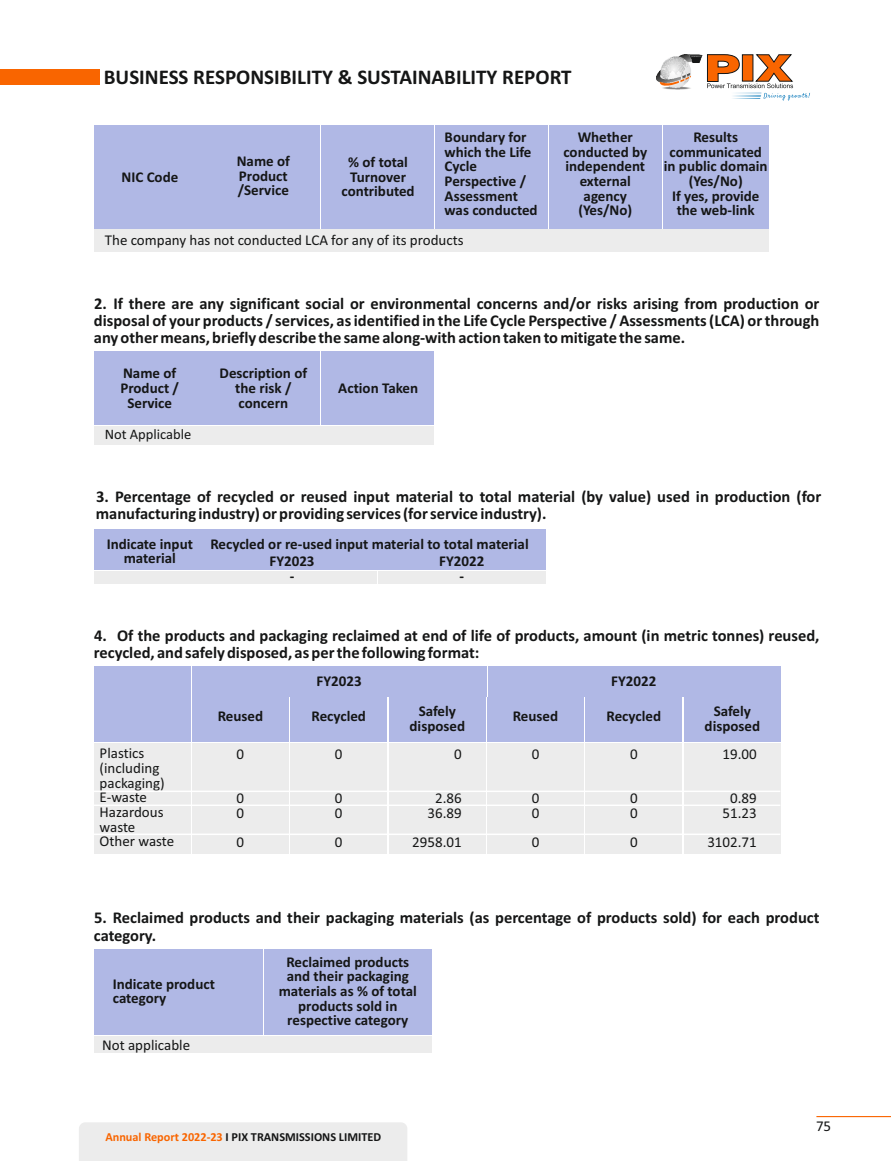
<style>
.page{position:relative;width:891px;height:1161px;background:#fff}
.page>*{position:absolute;margin:0;border:0;box-sizing:border-box;transform-origin:0 0}
.t1{font:700 21px "Calibri";color:#151616}
.t2{font:700 16.5px/17.1px "Calibri";color:#151616}
.t3{font:700 15px/14.7px "Calibri";color:#151616;text-align:center}
.t4{font:15px/14.7px "Calibri";color:#151616}
.t5{font:14.55px "Calibri";color:#151616}
.t6{font:700 12.3px "Calibri";color:#151616}
.s1{color:#f96500}
</style>
<div class="page">
<div style="left:663px;top:125px;width:105px;height:103px;background:#b0b8e5"></div>
<div style="left:549px;top:125px;width:113px;height:103px;background:#b0b8e5"></div>
<div style="left:435px;top:125px;width:113px;height:103px;background:#b0b8e5"></div>
<div style="left:322px;top:125px;width:112px;height:103px;background:#b0b8e5"></div>
<div style="left:208px;top:125px;width:112px;height:103px;background:#b0b8e5"></div>
<div style="left:94px;top:125px;width:112px;height:103px;background:#b0b8e5"></div>
<div style="left:94px;top:230px;width:674px;height:22px;background:#ececec"></div>
<div style="left:322px;top:351px;width:112px;height:73px;background:#b0b8e5"></div>
<div style="left:208px;top:351px;width:112px;height:73px;background:#b0b8e5"></div>
<div style="left:94px;top:351px;width:112px;height:73px;background:#b0b8e5"></div>
<div style="left:94px;top:426px;width:339px;height:18px;background:#ececec"></div>
<div style="left:378px;top:571px;width:168px;height:12px;background:#ececec"></div>
<div style="left:208px;top:571px;width:169px;height:12px;background:#ececec"></div>
<div style="left:208px;top:530px;width:338px;height:40px;background:#b0b8e5"></div>
<div style="left:94px;top:530px;width:112px;height:40px;background:#b0b8e5"></div>
<div style="left:94px;top:571px;width:112px;height:12px;background:#ececec"></div>
<div style="left:94px;top:666px;width:96px;height:30px;background:#b0b8e5"></div>
<div style="left:586px;top:698px;width:96px;height:44px;background:#b0b8e5"></div>
<div style="left:94px;top:698px;width:96px;height:44px;background:#b0b8e5"></div>
<div style="left:192px;top:698px;width:97px;height:44px;background:#b0b8e5"></div>
<div style="left:291px;top:698px;width:96px;height:44px;background:#b0b8e5"></div>
<div style="left:389px;top:698px;width:96px;height:44px;background:#b0b8e5"></div>
<div style="left:487px;top:698px;width:97px;height:44px;background:#b0b8e5"></div>
<div style="left:192px;top:666px;width:294px;height:30px;background:#b0b8e5"></div>
<div style="left:684px;top:698px;width:96px;height:44px;background:#b0b8e5"></div>
<div style="left:488px;top:666px;width:292px;height:30px;background:#b0b8e5"></div>
<div style="left:586px;top:743px;width:96px;height:111px;background:#ececec"></div>
<div style="left:94px;top:743px;width:96px;height:111px;background:#ececec"></div>
<div style="left:192px;top:743px;width:97px;height:111px;background:#ececec"></div>
<div style="left:291px;top:743px;width:96px;height:111px;background:#ececec"></div>
<div style="left:389px;top:743px;width:96px;height:111px;background:#ececec"></div>
<div style="left:487px;top:743px;width:97px;height:111px;background:#ececec"></div>
<div style="left:684px;top:743px;width:96px;height:111px;background:#ececec"></div>
<hr style="left:94px;top:791px;width:686px;height:1px;background:#fff">
<hr style="left:94px;top:805px;width:686px;height:1px;background:#fff">
<hr style="left:94px;top:834px;width:686px;height:1px;background:#fff">
<div style="left:264px;top:949px;width:167px;height:86px;background:#b0b8e5"></div>
<div style="left:94px;top:949px;width:169px;height:86px;background:#b0b8e5"></div>
<div style="left:94px;top:1037px;width:337px;height:16px;background:#ececec"></div>
<img style="left:657px;top:55px;width:46px;height:34px">
<svg style="left:660px;top:76px;width:31px;height:10px"></svg>
<div style="left:0;top:70px;width:100px;height:15px;background:#f96500"></div>
<hr style="left:816px;top:1116px;width:75px;height:1px;background:#f96500">
<svg style="left:707px;top:54px;width:103px;height:46px"></svg>
<div style="left:79px;top:1122px;width:328px;height:39px;background:#ececec"></div>
<p class="t1" style="left:104px;top:69px;width:469px">BUSINESS RESPONSIBILITY &amp; SUSTAINABILITY REPORT</p>
<p class="t3" style="left:445px;top:131px;width:95px;text-align:left">Boundary for which the Life<br>Cycle<br>Perspective /<br>Assessment was conducted</p>
<p class="t3" style="left:664px;top:131px;width:105px">Results communicated in public domain (Yes/No)<br>If yes, provide the web-link</p>
<p class="t4" style="left:105px;top:234px;width:360px">The company has not conducted LCA for any of its products</p>
<p class="t3" style="left:563px;top:131px;width:85px">Whether conducted by independent external agency (Yes/No)</p>
<p class="t3" style="left:237px;top:155px;width:55px;text-align:left">Name of<br>Product /Service</p>
<p class="t3" style="left:342px;top:156px;width:75px">% of total<br>Turnover contributed</p>
<p class="t3" style="left:122px;top:171px;width:58px">NIC Code</p>
<p class="t2" style="left:94px;top:297px;width:727px;text-align:justify">2. If there are any significant social or environmental concerns and/or risks arising from production or disposal of your products / services, as identified in the Life Cycle Perspective / Assessments (LCA) or through any other means, briefly describe the same along-with action taken to mitigate the same.</p>
<p class="t3" style="left:120px;top:367px;width:60px">Name of<br>Product /<br>Service</p>
<p class="t3" style="left:220px;top:367px;width:89px">Description of the risk / concern</p>
<p class="t3" style="left:338px;top:382px;width:81px">Action Taken</p>
<p class="t5" style="left:105px;top:428px;width:88px">Not Applicable</p>
<p class="t2" style="left:96px;top:489px;width:727px">3. Percentage of recycled or reused input material to total material (by value) used in production (for manufacturing industry) or providing services (for service industry).</p>
<p class="t3" style="left:107px;top:538px;width:88px">Indicate input material</p>
<p class="t3" style="left:439px;top:536px;width:91px;line-height:17.4px;text-align:left;text-indent:-229px">Recycled or re-used input material to total material<br>FY2022</p>
<p class="t3" style="left:460px;top:570px;width:6px">-</p>
<p class="t3" style="left:269px;top:555px;width:47px">FY2023 -</p>
<p class="t2" style="left:94px;top:628px;width:727px">4. Of the products and packaging reclaimed at end of life of products, amount (in metric tonnes) reused, recycled, and safely disposed, as per the following format:</p>
<p class="t3" style="left:317px;top:675px;width:47px">FY2023</p>
<p class="t3" style="left:611px;top:675px;width:47px">FY2022</p>
<p class="t3" style="left:218px;top:709px;width:47px">Reused</p>
<p class="t3" style="left:311px;top:709px;width:56px">Recycled</p>
<p class="t3" style="left:410px;top:705px;width:57px">Safely disposed</p>
<p class="t3" style="left:705px;top:705px;width:57px">Safely disposed</p>
<p class="t3" style="left:513px;top:709px;width:47px">Reused</p>
<p class="t3" style="left:606px;top:709px;width:56px">Recycled</p>
<p class="t4" style="left:100px;top:747px;width:76px">Plastics (including packaging)<br>E-waste<br>Hazardous waste<br>Other waste</p>
<p class="t4" style="left:237px;top:748px;width:9px">0</p>
<p class="t4" style="left:237px;top:792px;width:9px">0<br>0</p>
<p class="t4" style="left:237px;top:836px;width:9px">0</p>
<p class="t4" style="left:335px;top:748px;width:9px">0</p>
<p class="t4" style="left:335px;top:792px;width:9px">0<br>0</p>
<p class="t4" style="left:335px;top:836px;width:9px">0</p>
<p class="t4" style="left:454px;top:748px;width:9px">0</p>
<p class="t4" style="left:427px;top:792px;width:36px;text-align:center">2.86<br>36.89</p>
<p class="t4" style="left:412px;top:836px;width:51px">2958.01</p>
<p class="t4" style="left:532px;top:748px;width:9px">0</p>
<p class="t4" style="left:532px;top:792px;width:9px">0<br>0</p>
<p class="t4" style="left:532px;top:836px;width:9px">0</p>
<p class="t4" style="left:630px;top:748px;width:9px">0</p>
<p class="t4" style="left:630px;top:792px;width:9px">0<br>0</p>
<p class="t4" style="left:630px;top:836px;width:9px">0</p>
<p class="t4" style="left:723px;top:748px;width:36px">19.00</p>
<p class="t4" style="left:723px;top:792px;width:36px;text-align:center">0.89<br>51.23</p>
<p class="t4" style="left:707px;top:836px;width:51px">3102.71</p>
<p class="t2" style="left:94px;top:911px;width:727px">5. Reclaimed products and their packaging materials (as percentage of products sold) for each product category.</p>
<p class="t3" style="left:113px;top:978px;width:104px;text-align:left">Indicate product category</p>
<p class="t4" style="left:102px;top:1039px;width:90px">Not applicable</p>
<p class="t3" style="left:279px;top:956px;width:140px">Reclaimed products and their packaging materials as % of total products sold in respective category</p>
<p class="t6" style="left:105px;top:1132px;width:277px"><span class="s1">Annual Report 2022-23</span> I PIX TRANSMISSIONS LIMITED</p>
<p class="t4" style="left:816px;top:1120px;width:17px">75</p>
</div>
